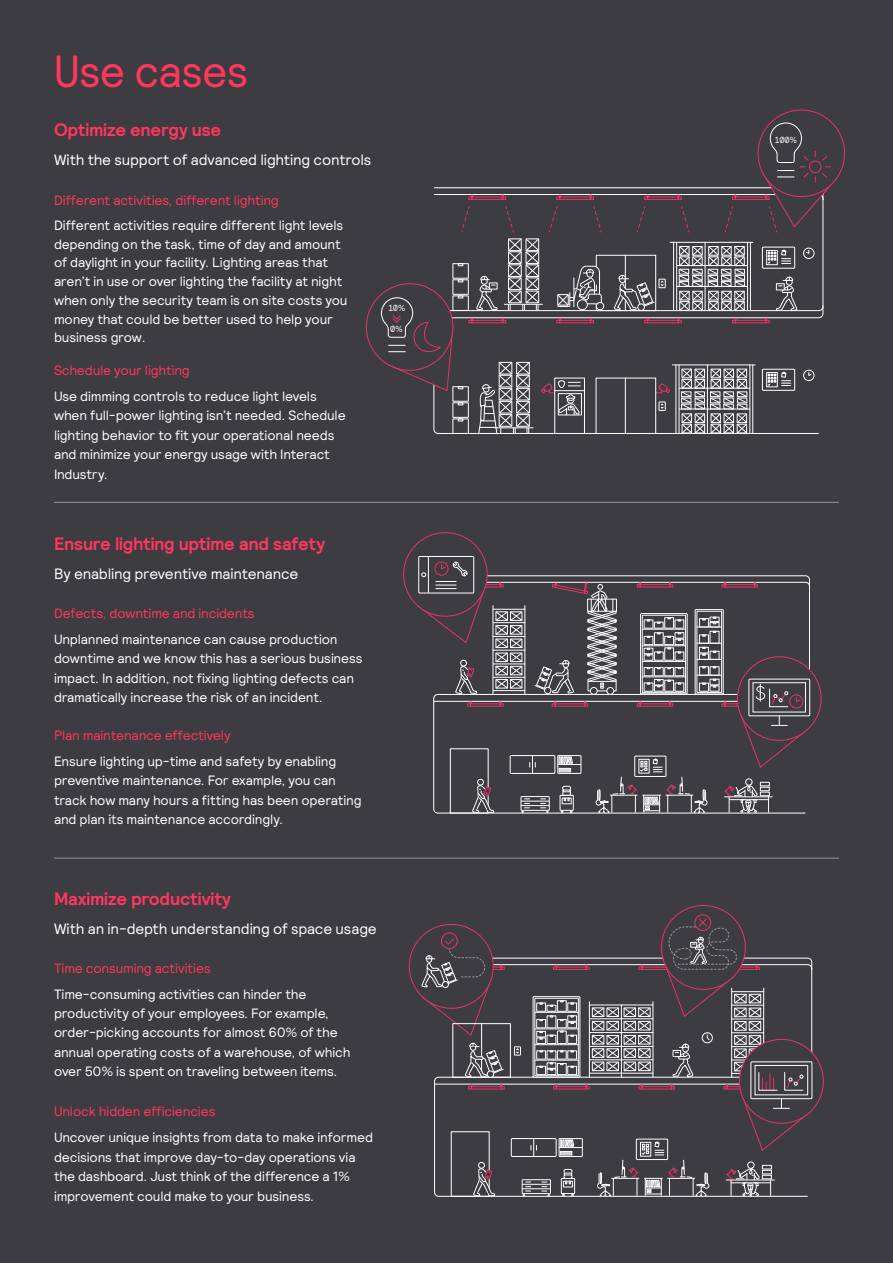
<style>
.page{position:relative;width:893px;height:1263px;background:#3c3c41}
.page>*{position:absolute;margin:0;border:0;box-sizing:border-box;transform-origin:0 0}
.t1{font:45px "Relative Faux";letter-spacing:-.005em;color:#ff375f}
.t2{font:700 18px "Relative";letter-spacing:-.01em;color:#ff375f}
.t3{font:15px "Relative";letter-spacing:-.015em;color:#fff}
.t4{font:13.5px/19.5px "Relative";letter-spacing:-.01em;color:#fff}
.t5{font:13.5px "Relative";letter-spacing:-.01em;color:#ff375f}
.t6{font:8.85px "Relative Faux";color:#fff}
</style>
<div class="page">
<svg style="left:433px;top:109px;width:412px;height:123px"></svg>
<svg style="left:365px;top:238px;width:459px;height:197px"></svg>
<svg style="left:403px;top:532px;width:419px;height:282px"></svg>
<svg style="left:408px;top:905px;width:416px;height:292px"></svg>
<hr style="left:54px;top:502px;width:785px;height:1px;background:#969696">
<hr style="left:54px;top:858px;width:785px;height:1px;background:#969696">
<h1 class="t1" style="left:54px;top:42px;width:196px">Use cases</h1>
<h2 class="t2" style="left:54px;top:118px;width:169px">Optimize energy use</h2>
<p class="t3" style="left:54px;top:150px;width:319px">With the support of advanced lighting controls</p>
<p class="t5" style="left:54px;top:191px;width:226px">Different activities, different lighting</p>
<p class="t4" style="left:54px;top:215px;width:295px;line-height:18.8px">Different activities require different light levels depending on the task, time of day and amount of daylight in your facility. Lighting areas that aren’t in use or over lighting the facility at night when only the security team is on site costs you money that could be better used to help your business grow.</p>
<p class="t5" style="left:54px;top:362px;width:137px">Schedule your lighting</p>
<p class="t4" style="left:54px;top:386px;width:293px">Use dimming controls to reduce light levels when full-power lighting isn’t needed. Schedule lighting behavior to fit your operational needs and minimize your energy usage with Interact Industry.</p>
<p class="t6" style="left:389px;top:302px;width:18px">10%</p>
<p class="t6" style="left:390px;top:323px;width:14px">0%</p>
<h2 class="t2" style="left:54px;top:532px;width:273px">Ensure lighting uptime and safety</h2>
<p class="t3" style="left:54px;top:564px;width:246px">By enabling preventive maintenance</p>
<p class="t5" style="left:54px;top:605px;width:202px">Defects, downtime and incidents</p>
<p class="t4" style="left:54px;top:629px;width:310px">Unplanned maintenance can cause production downtime and we know this has a serious business impact. In addition, not fixing lighting defects can dramatically increase the risk of an incident.</p>
<p class="t5" style="left:54px;top:726px;width:178px">Plan maintenance effectively</p>
<p class="t4" style="left:54px;top:751px;width:309px">Ensure lighting up-time and safety by enabling preventive maintenance. For example, you can track how many hours a fitting has been operating and plan its maintenance accordingly.</p>
<h2 class="t2" style="left:54px;top:887px;width:178px">Maximize productivity</h2>
<p class="t3" style="left:54px;top:919px;width:324px">With an in-depth understanding of space usage</p>
<p class="t5" style="left:54px;top:959px;width:158px">Time consuming activities</p>
<p class="t4" style="left:54px;top:983px;width:298px">Time-consuming activities can hinder the productivity of your employees. For example, order-picking accounts for almost 60% of the annual operating costs of a warehouse, of which over 50% is spent on traveling between items.</p>
<p class="t5" style="left:54px;top:1103px;width:163px">Unlock hidden efficiencies</p>
<p class="t4" style="left:54px;top:1127px;width:321px">Uncover unique insights from data to make informed decisions that improve day-to-day operations via the dashboard. Just think of the difference a 1% improvement could make to your business.</p>
<p class="t6" style="left:775px;top:135px;width:23px">100%</p>
</div>
